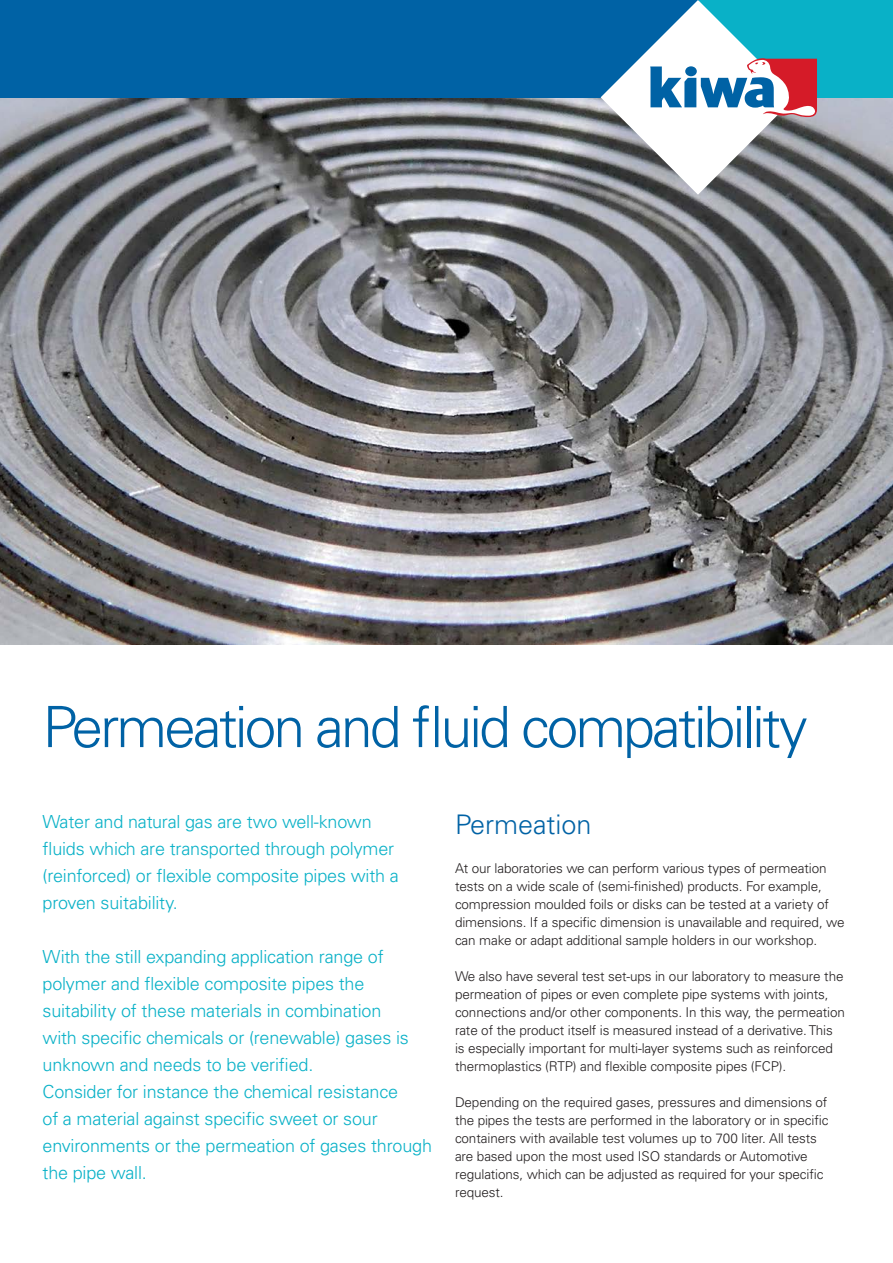
<style>
.page{position:relative;width:893px;height:1263px;background:#fff}
.page>*{position:absolute;margin:0;border:0;box-sizing:border-box;transform-origin:0 0}
.Brochure_title{font:300 57px "Univers";letter-spacing:-.05em;color:#0062a5}
.subtitle{font:300 27px "Univers";color:#0062a5}
.intro_text{font:300 18px/27px "Univers";letter-spacing:-.01em;color:#09b1c7}
.Main_text{font:300 13.5px/18px "Univers";letter-spacing:-.01em;color:#231f20}
</style>
<div class="page">
<img style="left:0;top:97px;width:893px;height:547px">
<div style="left:698px;top:0;width:195px;height:97px;background:#09b1c7"></div>
<div style="left:0;top:0;width:698px;height:97px;background:#0062a5"></div>
<svg style="left:601px;top:0;width:216px;height:195px"></svg>
<div style="left:685px;top:66px;width:12px;height:10px;background:#0062a5;border-radius:50%"></div>
<p class="Brochure_title" style="left:43px;top:692px;width:767px">Permeation and fluid compatibility</p>
<p class="intro_text" style="left:43px;top:808px;width:358px">Water and natural gas are two well-known fluids which are transported through polymer (reinforced) or flexible composite pipes with a proven suitability.</p>
<p class="intro_text" style="left:43px;top:943px;width:368px">With the still expanding application range of polymer and flexible composite pipes the suitability of these materials in combination with specific chemicals or (renewable) gases is unknown and needs to be verified.</p>
<p class="intro_text" style="left:43px;top:1078px;width:391px">Consider for instance the chemical resistance<br>of a material against specific sweet or sour environments or the permeation of gases through the pipe wall.</p>
<p class="subtitle" style="left:455px;top:808px;width:138px">Permeation</p>
<p class="Main_text" style="left:455px;top:859px;width:391px">At our laboratories we can perform various types of permeation tests on a wide scale of (semi-finished) products. For example, compression moulded foils or disks can be tested at a variety of dimensions. If a specific dimension is unavailable and required, we can make or adapt additional sample holders in our workshop.</p>
<p class="Main_text" style="left:455px;top:967px;width:391px">We also have several test set-ups in our laboratory to measure the permeation of pipes or even complete pipe systems with joints, connections and/or other components. In this way, the permeation rate of the product itself is measured instead of a derivative. This is especially important for multi-layer systems such as reinforced thermoplastics (RTP) and flexible composite pipes (FCP).</p>
<p class="Main_text" style="left:455px;top:1093px;width:375px">Depending on the required gases, pressures and dimensions of the pipes the tests are performed in the laboratory or in specific containers with available test volumes up to 700 liter. All tests are based upon the most used ISO standards or Automotive regulations, which can be adjusted as required for your specific request.</p>
</div>
